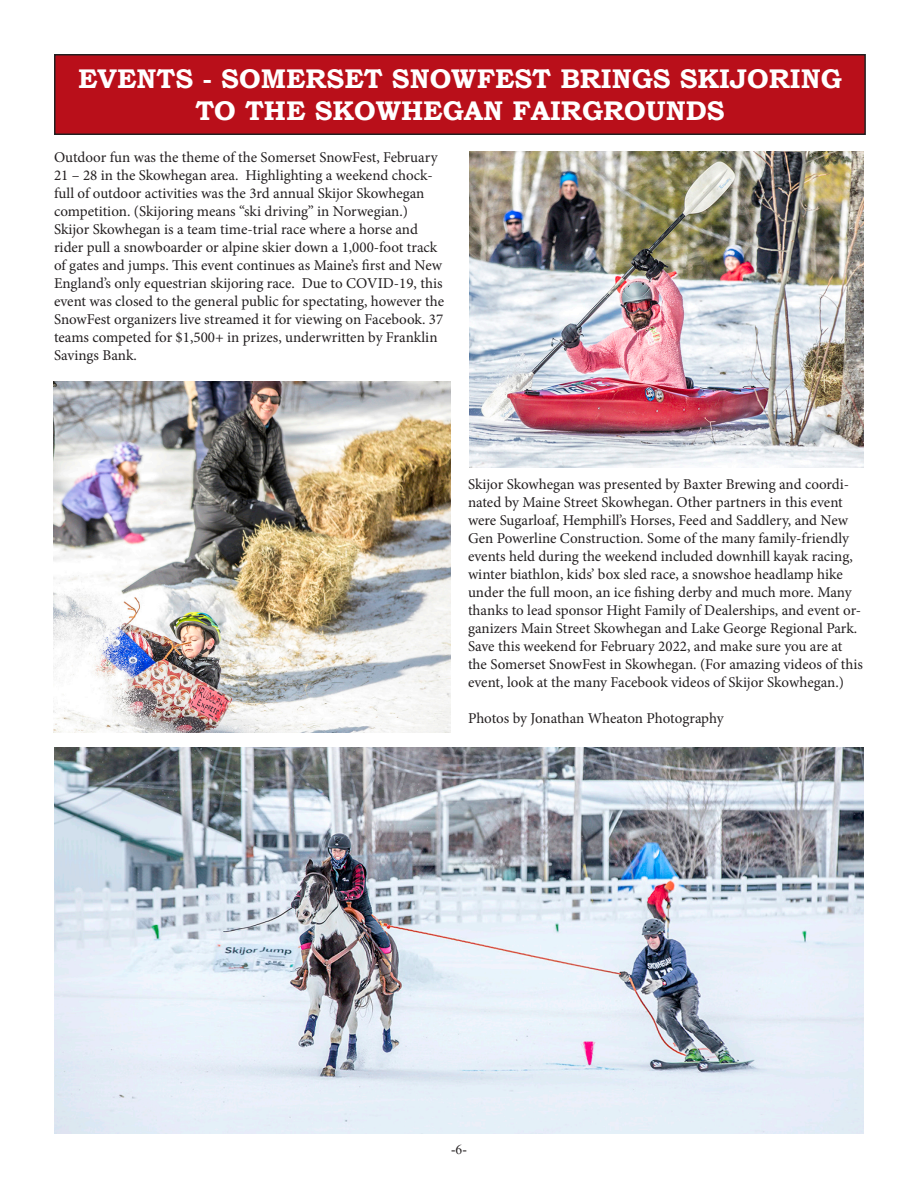
<style>
.page{position:relative;width:918px;height:1188px;background:#fff}
.page>*{position:absolute;margin:0;border:0;box-sizing:border-box;transform-origin:0 0}
.t1{font:700 27px "Bookman Old Style";color:#fff}
.t2{font:15px/18px "Minion Pro";color:#231f20}
.t3{font:13.5px "Times New Roman";color:#231f20}
</style>
<div class="page">
<div style="left:55px;top:55px;width:810px;height:79px;background:#b90f1a"></div>
<div style="left:54px;top:54px;width:812px;height:81px;border:2px solid #231f20"></div>
<img style="left:54px;top:381px;width:396px;height:351px">
<img style="left:470px;top:151px;width:394px;height:316px">
<img style="left:54px;top:747px;width:810px;height:387px">
<p class="t1" style="left:78px;top:59px;width:765px">EVENTS - SOMERSET SNOWFEST BRINGS SKIJORING</p>
<p class="t1" style="left:195px;top:92px;width:531px">TO THE SKOWHEGAN FAIRGROUNDS</p>
<p class="t2" style="left:54px;top:148px;width:392px">Outdoor fun was the theme of the Somerset SnowFest, February 21 – 28 in the Skowhegan area. Highlighting a weekend chock&shy;full of outdoor activities was the 3rd annual Skijor Skowhegan competition. (Skijoring means “ski driving” in Norwegian.)<br>Skijor Skowhegan is a team time-trial race where a horse and rider pull a snowboarder or alpine skier down a 1,000-foot track of gates and jumps. This event continues as Maine’s first and New England’s only equestrian skijoring race. Due to COVID-19, this event was closed to the general public for spectating, however the SnowFest organizers live streamed it for viewing on Facebook. 37 teams competed for $1,500+ in prizes, underwritten by Franklin Savings Bank.</p>
<p class="t2" style="left:468px;top:475px;width:396px">Skijor Skowhegan was presented by Baxter Brewing and coordi&shy;nated by Maine Street Skowhegan. Other partners in this event were Sugarloaf, Hemphill’s Horses, Feed and Saddlery, and New Gen Powerline Construction. Some of the many family-friendly events held during the weekend included downhill kayak racing, winter biathlon, kids’ box sled race, a snowshoe headlamp hike under the full moon, an ice fishing derby and much more. Many thanks to lead sponsor Hight Family of Dealerships, and event or&shy;ganizers Main Street Skowhegan and Lake George Regional Park.<br>Save this weekend for February 2022, and make sure you are at the Somerset SnowFest in Skowhegan. (For amazing videos of this event, look at the many Facebook videos of Skijor Skowhegan.)</p>
<p class="t2" style="left:468px;top:709px;width:257px">Photos by Jonathan Wheaton Photography</p>
<p class="t3" style="left:451px;top:1140px;width:17px">-6-</p>
</div>
